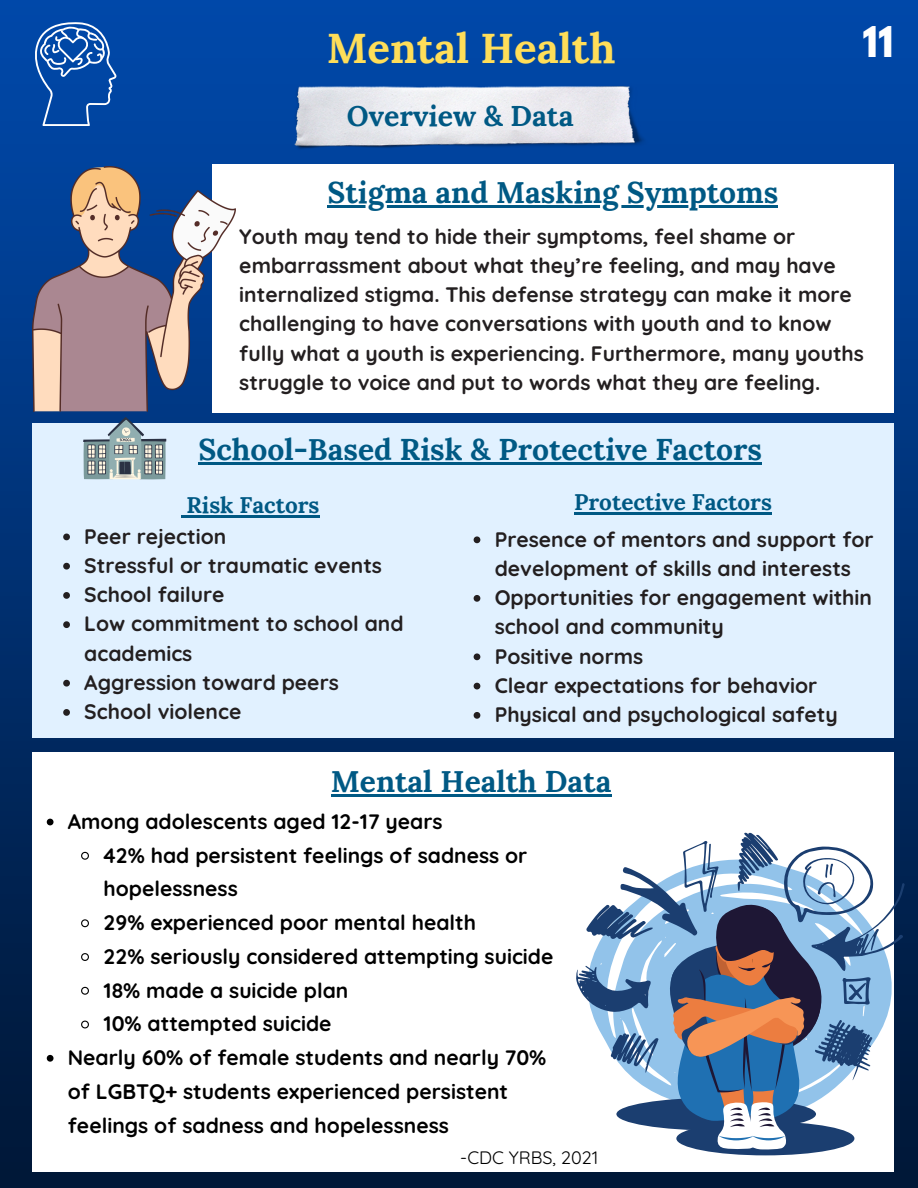
<style>
.page{position:relative;width:918px;height:1188px;background:#fff}
.page>*{position:absolute;margin:0;border:0;box-sizing:border-box;transform-origin:0 0}
.t1{font:700 42px "Lora";color:#ffde59}
.t2{font:700 37.5px "League Spartan";color:#fff}
.t3{font:700 30px "Lora";color:#005984}
.t4{font:700 28.5px "Lora";color:#005984}
.t5{font:700 22.5px "Lora";color:#005984}
.t6{font:700 21px/29.2px "Quicksand";color:#231f20}
.t7{font:700 21px/33.8px "Quicksand";color:#000}
.t8{font:18px "Quicksand";color:#000}
</style>
<div class="page">
<img style="left:0;top:0;width:918px;height:1188px">
<img style="left:292px;top:84px;width:358px;height:66px">
<div style="left:212px;top:165px;width:682px;height:248px;background:#fff"></div>
<svg style="left:32px;top:22px;width:85px;height:104px;background:#2762b1"></svg>
<img style="left:32px;top:166px;width:204px;height:245px">
<div style="left:32px;top:753px;width:861px;height:419px;background:#fff"></div>
<div style="left:676px;top:1122px;width:178px;height:33px;background:#1b3e70;border-radius:50%"></div>
<svg style="left:576px;top:833px;width:329px;height:317px"></svg>
<div style="left:32px;top:423px;width:862px;height:315px;background:#e1f1ff"></div>
<svg style="left:83px;top:417px;width:83px;height:63px"></svg>
<hr style="left:331px;top:794px;width:280px;height:2px;background:#005984">
<svg style="left:47px;top:819px;width:7px;height:6px"></svg>
<svg style="left:81px;top:851px;width:8px;height:9px"></svg>
<svg style="left:81px;top:919px;width:8px;height:9px"></svg>
<svg style="left:81px;top:953px;width:8px;height:8px"></svg>
<svg style="left:81px;top:986px;width:8px;height:9px"></svg>
<svg style="left:81px;top:1020px;width:8px;height:9px"></svg>
<svg style="left:47px;top:1055px;width:7px;height:7px"></svg>
<hr style="left:328px;top:205px;width:450px;height:2px;background:#005984">
<hr style="left:198px;top:462px;width:564px;height:3px;background:#005984">
<svg style="left:63px;top:534px;width:7px;height:6px"></svg>
<svg style="left:63px;top:563px;width:7px;height:7px"></svg>
<svg style="left:63px;top:592px;width:7px;height:7px"></svg>
<svg style="left:63px;top:621px;width:7px;height:7px"></svg>
<svg style="left:63px;top:680px;width:7px;height:7px"></svg>
<svg style="left:63px;top:709px;width:7px;height:7px"></svg>
<svg style="left:474px;top:536px;width:6px;height:7px"></svg>
<svg style="left:474px;top:595px;width:6px;height:7px"></svg>
<svg style="left:474px;top:653px;width:6px;height:7px"></svg>
<svg style="left:474px;top:683px;width:6px;height:6px"></svg>
<svg style="left:474px;top:712px;width:6px;height:7px"></svg>
<svg style="left:181px;top:515px;width:6px;height:3px"></svg>
<hr style="left:187px;top:515px;width:133px;height:3px;background:#005984">
<hr style="left:574px;top:512px;width:198px;height:3px;background:#005984">
<h1 class="t1" style="left:327px;top:21px;width:290px">Mental Health</h1>
<p class="t4" style="left:347px;top:98px;width:228px">Overview &amp; Data</p>
<p class="t3" style="left:328px;top:172px;width:452px">Stigma and Masking Symptoms</p>
<p class="t2" style="left:863px;top:24px;width:33px">11</p>
<h2 class="t6" style="left:239px;top:221px;width:626px">Youth may tend to hide their symptoms, feel shame or embarrassment about what they’re feeling, and may have internalized stigma. This defense strategy can make it more challenging to have conversations with youth and to know fully what a youth is experiencing. Furthermore, many youths struggle to voice and put to words what they are feeling.</h2>
<p class="t3" style="left:198px;top:430px;width:565px">School-Based Risk &amp; Protective Factors</p>
<p class="t5" style="left:187px;top:490px;width:135px">Risk Factors</p>
<p class="t5" style="left:574px;top:487px;width:199px">Protective Factors</p>
<p class="t6" style="left:84px;top:521px;width:144px">Peer rejection</p>
<p class="t6" style="left:84px;top:550px;width:299px">Stressful or traumatic events</p>
<p class="t6" style="left:84px;top:580px;width:142px">School failure</p>
<p class="t6" style="left:84px;top:609px;width:321px">Low commitment to school and academics</p>
<p class="t6" style="left:84px;top:667px;width:256px">Aggression toward peers</p>
<p class="t6" style="left:84px;top:697px;width:159px">School violence</p>
<h2 class="t6" style="left:495px;top:524px;width:381px">Presence of mentors and support for development of skills and interests</h2>
<p class="t6" style="left:495px;top:583px;width:379px">Opportunities for engagement within school and community</p>
<p class="t6" style="left:495px;top:641px;width:150px">Positive norms</p>
<p class="t6" style="left:495px;top:670px;width:324px">Clear expectations for behavior</p>
<p class="t6" style="left:495px;top:700px;width:345px">Physical and psychological safety</p>
<h2 class="t3" style="left:331px;top:762px;width:282px">Mental Health Data</h2>
<p class="t7" style="left:68px;top:804px;width:376px">Among adolescents aged 12-17 years</p>
<h3 class="t7" style="left:104px;top:838px;width:425px">42% had persistent feelings of sadness or hopelessness</h3>
<p class="t7" style="left:104px;top:905px;width:374px">29% experienced poor mental health</p>
<h2 class="t7" style="left:104px;top:939px;width:451px">22% seriously considered attempting suicide</h2>
<h3 class="t7" style="left:104px;top:973px;width:246px">18% made a suicide plan</h3>
<h3 class="t7" style="left:104px;top:1007px;width:230px">10% attempted suicide</h3>
<p class="t7" style="left:68px;top:1040px;width:480px">Nearly 60% of female students and nearly 70% of LGBTQ+ students experienced persistent feelings of sadness and hopelessness</p>
<p class="t8" style="left:460px;top:1146px;width:140px">-CDC YRBS, 2021</p>
</div>
